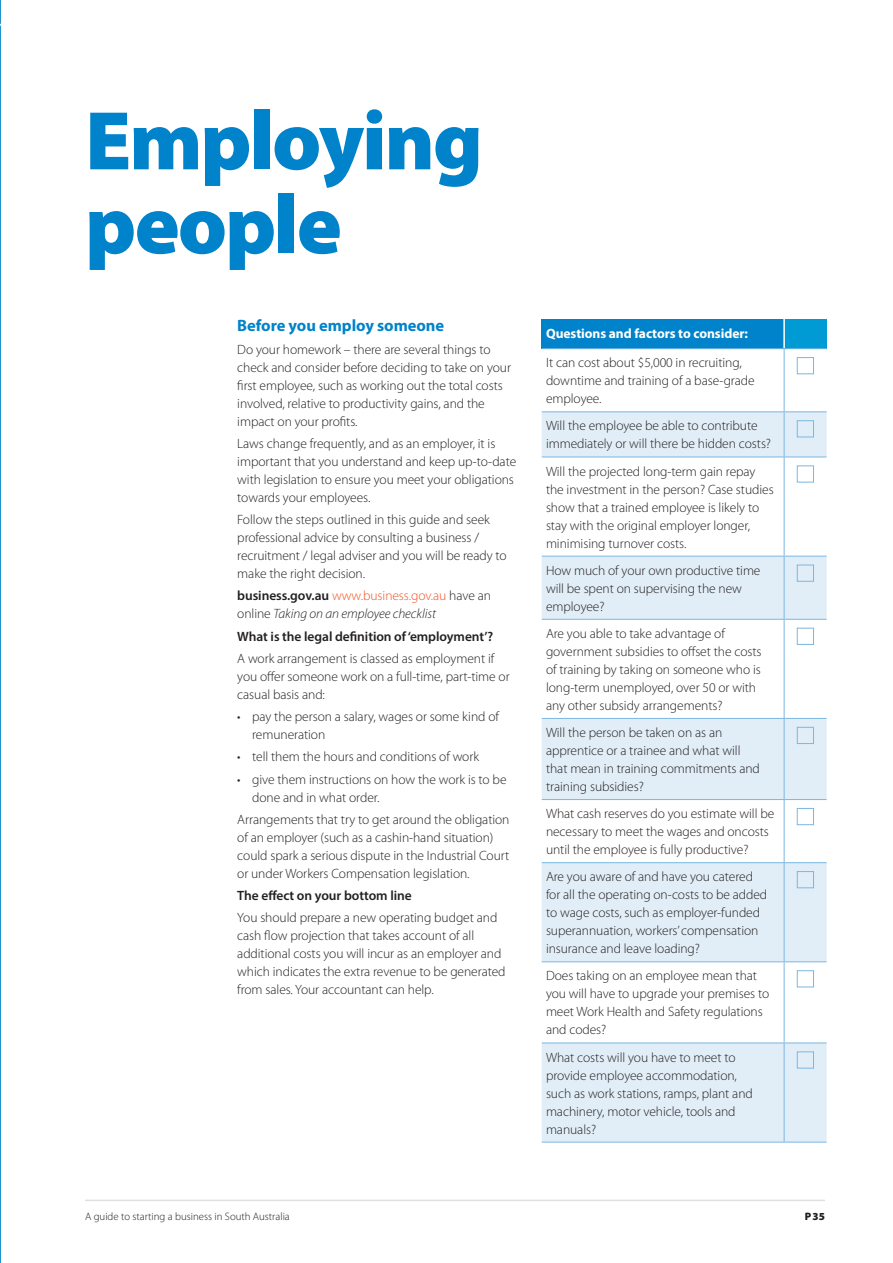
<style>
.page{position:relative;width:893px;height:1263px;background:#fff}
.page>*{position:absolute;margin:0;border:0;box-sizing:border-box;transform-origin:0 0}
.Main_Heading_Process{font:900 84px/84px "Myriad Pro";letter-spacing:-.025em;color:#0083ca}
.Sub_heading{font:700 16.5px "Myriad Pro";letter-spacing:-.005em;color:#0083ca}
.Side_Panel_Body_Copy{font:300 13.5px/18px "Myriad Pro";letter-spacing:-.005em;color:#231f20}
.Side_Panel_Body_Copy-2{font:italic 300 13.5px/18px "Myriad Pro";letter-spacing:-.005em;color:#231f20}
.Side_Panel_Body_Copy-3{font:600 13.5px "Myriad Pro";letter-spacing:-.005em;color:#231f20}
.Table_title{font:700 13.5px "Myriad Pro";letter-spacing:-.005em;color:#fff}
.t1{font:300 10.8px "Myriad Pro";color:#231f20}
.t2{font:900 10.8px "Myriad Pro";color:#231f20}
.s1{font-weight:600;font-style:normal}
.s2{font-style:normal;color:#f15322}
.s3{font-style:normal}
</style>
<div class="page">
<hr style="left:0;top:0;width:1px;height:1263px;background:#1e94d1">
<div style="left:542px;top:319px;width:242px;height:30px;background:#0083ca"></div>
<div style="left:784px;top:319px;width:43px;height:30px;background:#009bd5"></div>
<svg style="left:542px;top:412px;width:285px;height:730px;fill:#e2eef7"></svg>
<hr style="left:783px;top:319px;width:2px;height:29px;background:#fff">
<hr style="left:542px;top:348px;width:242px;height:1px;background:#7ab7e2">
<hr style="left:784px;top:348px;width:43px;height:1px;background:#7ab7e2">
<hr style="left:784px;top:349px;width:1px;height:62px;background:#7ab7e2">
<hr style="left:542px;top:411px;width:242px;height:1px;background:#7ab7e2">
<hr style="left:784px;top:411px;width:43px;height:1px;background:#7ab7e2">
<hr style="left:784px;top:412px;width:1px;height:45px;background:#7ab7e2">
<hr style="left:542px;top:457px;width:242px;height:1px;background:#7ab7e2">
<hr style="left:784px;top:457px;width:43px;height:1px;background:#7ab7e2">
<hr style="left:784px;top:457px;width:1px;height:99px;background:#7ab7e2">
<hr style="left:542px;top:556px;width:242px;height:1px;background:#7ab7e2">
<hr style="left:784px;top:556px;width:43px;height:1px;background:#7ab7e2">
<hr style="left:784px;top:556px;width:1px;height:63px;background:#7ab7e2">
<hr style="left:542px;top:619px;width:242px;height:1px;background:#7ab7e2">
<hr style="left:784px;top:619px;width:43px;height:1px;background:#7ab7e2">
<hr style="left:784px;top:620px;width:1px;height:98px;background:#7ab7e2">
<hr style="left:542px;top:718px;width:242px;height:1px;background:#7ab7e2">
<hr style="left:784px;top:718px;width:43px;height:1px;background:#7ab7e2">
<hr style="left:784px;top:719px;width:1px;height:80px;background:#7ab7e2">
<hr style="left:542px;top:799px;width:242px;height:1px;background:#7ab7e2">
<hr style="left:784px;top:799px;width:43px;height:1px;background:#7ab7e2">
<hr style="left:784px;top:800px;width:1px;height:62px;background:#7ab7e2">
<hr style="left:542px;top:862px;width:242px;height:1px;background:#7ab7e2">
<hr style="left:784px;top:862px;width:43px;height:1px;background:#7ab7e2">
<hr style="left:784px;top:863px;width:1px;height:98px;background:#7ab7e2">
<hr style="left:542px;top:961px;width:242px;height:1px;background:#7ab7e2">
<hr style="left:784px;top:961px;width:43px;height:1px;background:#7ab7e2">
<hr style="left:784px;top:962px;width:1px;height:80px;background:#7ab7e2">
<hr style="left:542px;top:1042px;width:242px;height:1px;background:#7ab7e2">
<hr style="left:784px;top:1042px;width:43px;height:1px;background:#7ab7e2">
<hr style="left:784px;top:1043px;width:1px;height:99px;background:#7ab7e2">
<hr style="left:542px;top:1142px;width:242px;height:1px;background:#7ab7e2">
<hr style="left:784px;top:1142px;width:43px;height:1px;background:#7ab7e2">
<div style="left:797px;top:357px;width:17px;height:17px;border:1px solid #7ab7e2"></div>
<div style="left:797px;top:420px;width:17px;height:17px;border:1px solid #7ab7e2"></div>
<div style="left:797px;top:465px;width:17px;height:17px;border:1px solid #7ab7e2"></div>
<div style="left:797px;top:565px;width:17px;height:17px;border:1px solid #7ab7e2"></div>
<div style="left:797px;top:628px;width:17px;height:17px;border:1px solid #7ab7e2"></div>
<div style="left:797px;top:727px;width:17px;height:17px;border:1px solid #7ab7e2"></div>
<div style="left:797px;top:808px;width:17px;height:17px;border:1px solid #7ab7e2"></div>
<div style="left:797px;top:871px;width:17px;height:17px;border:1px solid #7ab7e2"></div>
<div style="left:797px;top:970px;width:17px;height:17px;border:1px solid #7ab7e2"></div>
<div style="left:797px;top:1051px;width:17px;height:17px;border:1px solid #7ab7e2"></div>
<hr style="left:85px;top:1199px;width:740px;height:2px;background:#e0e0e0">
<p class="Main_Heading_Process" style="left:85px;top:100px;width:399px">Employing people</p>
<p class="Sub_heading" style="left:237px;top:315px;width:208px">Before you employ someone</p>
<p class="Side_Panel_Body_Copy" style="left:237px;top:340px;width:275px">Do your homework – there are several things to check and consider before deciding to take on your first employee, such as working out the total costs involved, relative to productivity gains, and the impact on your profits.</p>
<p class="Side_Panel_Body_Copy" style="left:237px;top:435px;width:280px">Laws change frequently, and as an employer, it is important that you understand and keep up-to-date with legislation to ensure you meet your obligations towards your employees.</p>
<p class="Side_Panel_Body_Copy" style="left:237px;top:511px;width:271px">Follow the steps outlined in this guide and seek professional advice by consulting a business / recruitment / legal adviser and you will be ready to make the right decision.</p>
<p class="Side_Panel_Body_Copy-2" style="left:237px;top:587px;width:255px"><span class="s1">business.gov.au</span> <span class="s2">www.business.gov.au</span> <span class="s3">have an online</span> Taking on an employee checklist</p>
<p class="Side_Panel_Body_Copy-3" style="left:237px;top:627px;width:258px">What is the legal definition of ‘employment’?</p>
<p class="Side_Panel_Body_Copy" style="left:237px;top:650px;width:274px">A work arrangement is classed as employment if you offer someone work on a full-time, part-time or casual basis and:</p>
<p class="Side_Panel_Body_Copy" style="left:252px;top:708px;width:248px;text-indent:-15px">• pay the person a salary, wages or some kind of remuneration</p>
<p class="Side_Panel_Body_Copy" style="left:237px;top:748px;width:243px">• tell them the hours and conditions of work</p>
<p class="Side_Panel_Body_Copy" style="left:252px;top:770px;width:256px;text-indent:-15px">• give them instructions on how the work is to be done and in what order.</p>
<p class="Side_Panel_Body_Copy" style="left:237px;top:811px;width:274px">Arrangements that try to get around the obligation of an employer (such as a cashin-hand situation) could spark a serious dispute in the Industrial Court or under Workers Compensation legislation.</p>
<p class="Side_Panel_Body_Copy-3" style="left:237px;top:887px;width:176px">The effect on your bottom line</p>
<p class="Side_Panel_Body_Copy" style="left:237px;top:909px;width:270px">You should prepare a new operating budget and cash flow projection that takes account of all additional costs you will incur as an employer and which indicates the extra revenue to be generated from sales. Your accountant can help.</p>
<p class="Table_title" style="left:546px;top:324px;width:203px">Questions and factors to consider:</p>
<p class="Side_Panel_Body_Copy" style="left:546px;top:354px;width:210px">It can cost about $5,000 in recruiting, downtime and training of a base-grade employee.</p>
<p class="Side_Panel_Body_Copy" style="left:546px;top:417px;width:227px">Will the employee be able to contribute immediately or will there be hidden costs?</p>
<p class="Side_Panel_Body_Copy" style="left:546px;top:462px;width:229px">Will the projected long-term gain repay the investment in the person? Case studies show that a trained employee is likely to stay with the original employer longer, minimising turnover costs.</p>
<p class="Side_Panel_Body_Copy" style="left:546px;top:561px;width:216px">How much of your own productive time will be spent on supervising the new employee?</p>
<p class="Side_Panel_Body_Copy" style="left:546px;top:625px;width:217px">Are you able to take advantage of government subsidies to offset the costs of training by taking on someone who is long-term unemployed, over 50 or with any other subsidy arrangements?</p>
<p class="Side_Panel_Body_Copy" style="left:546px;top:724px;width:215px">Will the person be taken on as an apprentice or a trainee and what will that mean in training commitments and training subsidies?</p>
<p class="Side_Panel_Body_Copy" style="left:546px;top:805px;width:230px">What cash reserves do you estimate will be necessary to meet the wages and oncosts until the employee is fully productive?</p>
<p class="Side_Panel_Body_Copy" style="left:546px;top:868px;width:223px">Are you aware of and have you catered for all the operating on-costs to be added to wage costs, such as employer-funded superannuation, workers’ compensation insurance and leave loading?</p>
<p class="Side_Panel_Body_Copy" style="left:546px;top:967px;width:225px">Does taking on an employee mean that you will have to upgrade your premises to meet Work Health and Safety regulations and codes?</p>
<p class="Side_Panel_Body_Copy" style="left:546px;top:1048px;width:208px">What costs will you have to meet to provide employee accommodation, such as work stations, ramps, plant and machinery, motor vehicle, tools and manuals?</p>
<p class="t1" style="left:85px;top:1210px;width:206px">A guide to starting a business in South Australia</p>
<p class="t2" style="left:805px;top:1210px;width:22px">P 35</p>
</div>
